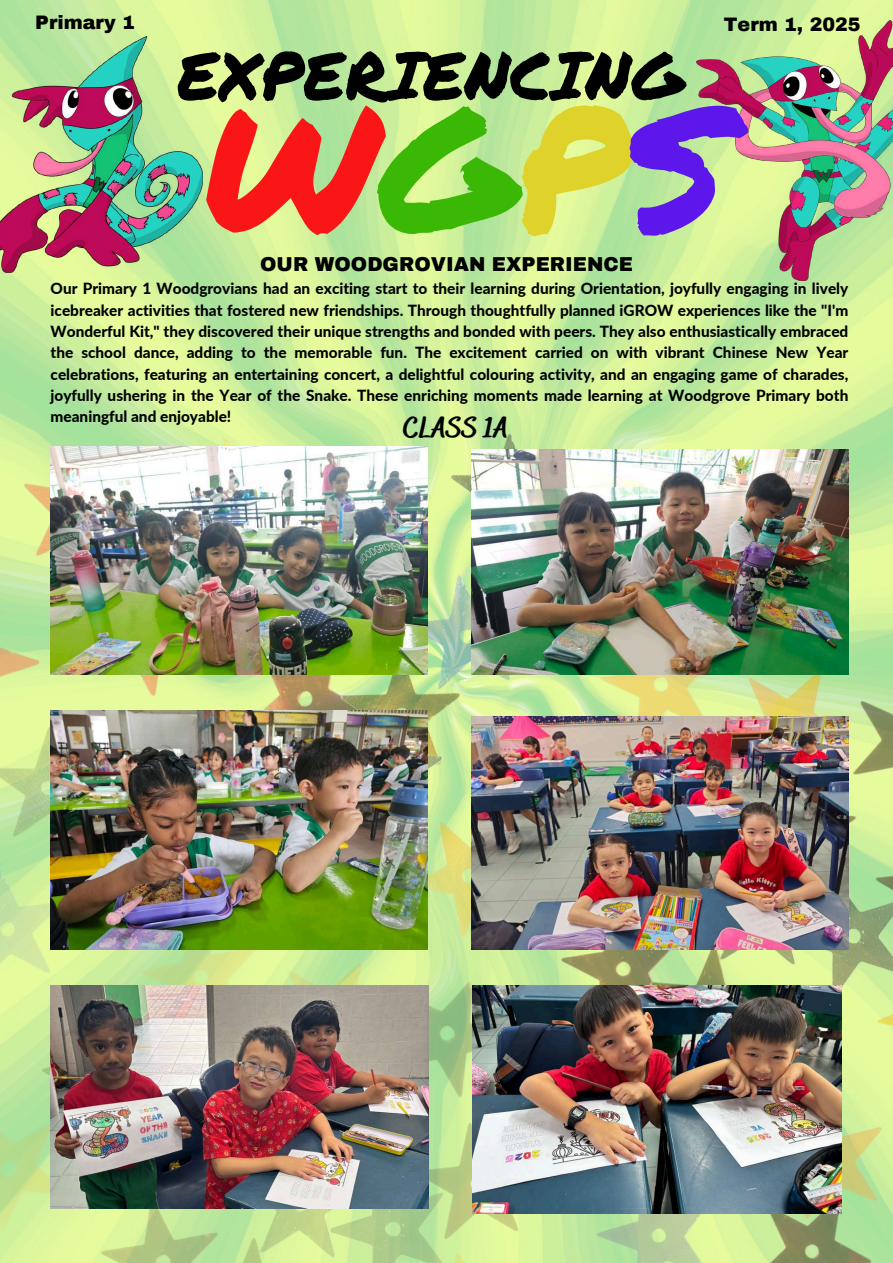
<style>
.page{position:relative;width:893px;height:1263px;background:#fff}
.page>*{position:absolute;margin:0;border:0;box-sizing:border-box;transform-origin:0 0}
.t1{font:175.35px "Permanent Marker";color:#fa1616}
.t2{font:66.75px "Permanent Marker";color:#000}
.t3{font:800 28.65px "Bakerie Smooth";color:#000}
.t4{font:900 19.65px "Archivo";color:#000}
.t5{font:900 19.05px "Archivo";color:#000}
.t6{font:800 15.38px/21.4px "Lato";color:#000;text-align:justify}
.s1{color:#3bb805}
.s2{color:#dfd22a}
.s3{color:#5e17eb}
</style>
<div class="page">
<img style="left:0;top:0;width:893px;height:433px">
<img style="left:0;top:433px;width:893px;height:830px">
<img style="left:0;top:727px;width:554px;height:536px">
<img style="left:696px;top:21px;width:197px;height:260px">
<img style="left:0;top:37px;width:202px;height:235px">
<img style="left:471px;top:716px;width:377px;height:233px">
<img style="left:51px;top:985px;width:378px;height:223px">
<img style="left:51px;top:447px;width:376px;height:228px">
<img style="left:473px;top:985px;width:369px;height:228px">
<img style="left:51px;top:711px;width:376px;height:238px">
<img style="left:471px;top:449px;width:377px;height:226px">
<p class="t5" style="left:35px;top:12px;width:101px">Primary 1</p>
<p class="t5" style="left:724px;top:14px;width:138px">Term 1, 2025</p>
<h2 class="t2" style="left:177px;top:26px;width:508px">EXPERIENCING</h2>
<h1 class="t1" style="left:203px;top:39px;width:527px">W<span class="s1">G</span><span class="s2">P</span><span class="s3">S</span></h1>
<p class="t4" style="left:260px;top:254px;width:374px">OUR WOODGROVIAN EXPERIENCE</p>
<p class="t6" style="left:51px;top:278px;width:799px">Our Primary 1 Woodgrovians had an exciting start to their learning during Orientation, joyfully engaging in lively icebreaker activities that fostered new friendships. Through thoughtfully planned iGROW experiences like the "I'm Wonderful Kit," they discovered their unique strengths and bonded with peers. They also enthusiastically embraced the school dance, adding to the memorable fun. The excitement carried on with vibrant Chinese New Year celebrations, featuring an entertaining concert, a delightful colouring activity, and an engaging game of charades, joyfully ushering in the Year of the Snake. These enriching moments made learning at Woodgrove Primary both meaningful and enjoyable!</p>
<h3 class="t3" style="left:403px;top:411px;width:107px">CLASS 1A</h3>
</div>
